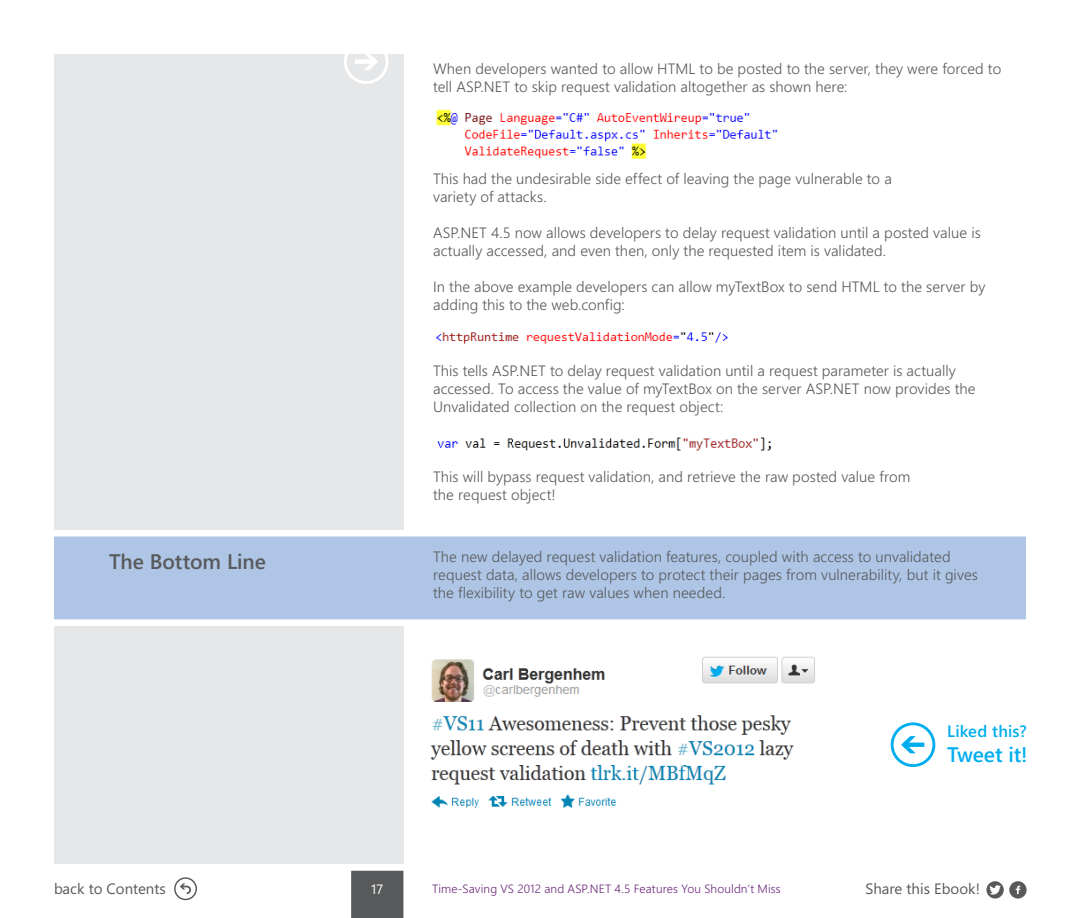
<style>
.page{position:relative;width:1080px;height:918px;background:#fff}
.page>*{position:absolute;margin:0;border:0;box-sizing:border-box;transform-origin:0 0}
.t1{font:600 21px "Segoe WP";letter-spacing:-.005em;color:#58595b}
.t2{font:600 21px "Segoe WP";letter-spacing:-.005em;color:#00aeef}
.t3{font:600 16.5px "Segoe WP";letter-spacing:.01em;color:#00aeef}
.t4{font:300 15px/18px "Segoe WP";letter-spacing:.005em;color:#58595b}
.t5{font:15px "Segoe WP";color:#58595b}
.t6{font:13.5px "Segoe WP";color:#fff}
.t7{font:300 12px "Segoe WP";letter-spacing:.01em;color:#6c297b}
</style>
<div class="page">
<div style="left:54px;top:54px;width:349px;height:810px;background:#e6e7e8"></div>
<svg style="left:344px;top:54px;width:45px;height:30px"></svg>
<div style="left:43px;top:531px;width:369px;height:6px;background:#fff"></div>
<div style="left:43px;top:620px;width:369px;height:6px;background:#fff"></div>
<div style="left:54px;top:537px;width:972px;height:82px;background:#aec5e6"></div>
<div style="left:351px;top:871px;width:52px;height:47px;background:#58595b"></div>
<svg style="left:986px;top:881px;width:18px;height:18px"></svg>
<svg style="left:989px;top:885px;width:12px;height:10px"></svg>
<svg style="left:1009px;top:881px;width:18px;height:18px"></svg>
<svg style="left:1016px;top:886px;width:4px;height:8px"></svg>
<svg style="left:174px;top:877px;width:23px;height:23px"></svg>
<img style="left:436px;top:109px;width:342px;height:50px">
<img style="left:435px;top:332px;width:294px;height:12px">
<img style="left:437px;top:437px;width:335px;height:14px">
<img style="left:430px;top:656px;width:385px;height:152px">
<svg style="left:891px;top:722px;width:44px;height:45px"></svg>
<p class="t4" style="left:433px;top:59px;width:570px">When developers wanted to allow HTML to be posted to the server, they were forced to tell ASP.NET to skip request validation altogether as shown here:</p>
<p class="t4" style="left:433px;top:169px;width:460px">This had the undesirable side effect of leaving the page vulnerable to a variety of attacks.</p>
<p class="t4" style="left:433px;top:223px;width:549px">ASP.NET 4.5 now allows developers to delay request validation until a posted value is actually accessed, and even then, only the requested item is validated.</p>
<p class="t4" style="left:433px;top:277px;width:554px">In the above example developers can allow myTextBox to send HTML to the server by adding this to the web.config:</p>
<p class="t4" style="left:433px;top:361px;width:544px">This tells ASP.NET to delay request validation until a request parameter is actually accessed. To access the value of myTextBox on the server ASP.NET now provides the<br>Unvalidated collection on the request object:</p>
<p class="t4" style="left:433px;top:467px;width:479px">This will bypass request validation, and retrieve the raw posted value from the request object!</p>
<h1 class="t1" style="left:109px;top:547px;width:158px">The Bottom Line</h1>
<p class="t4" style="left:433px;top:547px;width:546px">The new delayed request validation features, coupled with access to unvalidated request data, allows developers to protect their pages from vulnerability, but it gives the flexibility to get raw values when needed.</p>
<p class="t3" style="left:947px;top:719px;width:81px">Liked this?</p>
<h1 class="t2" style="left:947px;top:740px;width:82px">Tweet it!</h1>
<p class="t5" style="left:54px;top:879px;width:113px">back to Contents</p>
<p class="t6" style="left:371px;top:880px;width:14px">17</p>
<p class="t7" style="left:432px;top:881px;width:350px">Time-Saving VS 2012 and ASP.NET 4.5 Features You Shouldn’t Miss</p>
<p class="t5" style="left:866px;top:878px;width:116px">Share this Ebook!</p>
</div>
